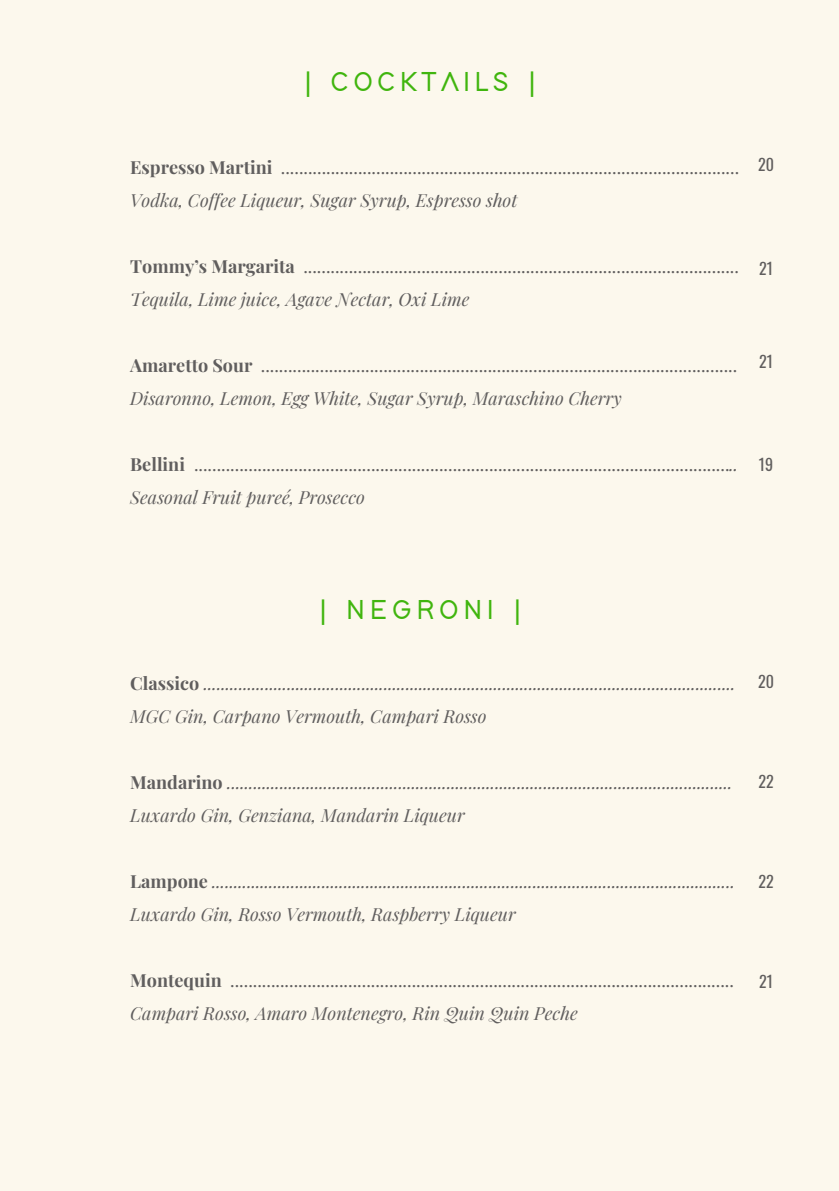
<style>
.page{position:relative;width:839px;height:1191px;background:#fff}
.page>*{position:absolute;margin:0;border:0;box-sizing:border-box;transform-origin:0 0}
.t1{font:700 28px "Adam";letter-spacing:.15em;color:#40b50e}
.t2{font:18px/33px "Playfair Display";color:#605e5e}
.t3{font:italic 18px/33px "Playfair Display";color:#605e5e}
.t4{font:16px "Oswald";color:#605e5e}
.s1{font-weight:700}
.s2{font-style:italic}
.s3{font-weight:700;font-style:normal}
</style>
<div class="page">
<div style="left:0;top:0;width:838px;height:1191px;background:#fcf8ed"></div>
<h2 class="t1" style="left:305px;top:70px;width:231px">| COCKTAILS |</h2>
<h1 class="t2" style="left:130px;top:150px;width:610px"><span class="s1">Espresso Martini</span> .....................................................................................................<br><span class="s2">Vodka, Coffee Liqueur, Sugar Syrup, Espresso shot</span></h1>
<h2 class="t2" style="left:130px;top:249px;width:610px"><span class="s1">Tommy’s Margarita</span> ................................................................................................<br><span class="s2">Tequila, Lime juice, Agave Nectar, Oxi Lime</span></h2>
<h2 class="t2" style="left:130px;top:348px;width:608px"><span class="s1">Amaretto Sour</span> .........................................................................................................<br><span class="s2">Disaronno, Lemon, Egg White, Sugar Syrup, Maraschino Cherry</span></h2>
<h2 class="t2" style="left:130px;top:447px;width:609px"><span class="s1">Bellini</span> ......................................................................................................................<span class="s2">..<br>Seasonal Fruit pureé, Prosecco</span></h2>
<h2 class="t4" style="left:758px;top:152px;width:17px">20</h2>
<h1 class="t4" style="left:759px;top:256px;width:15px">21</h1>
<h2 class="t4" style="left:759px;top:349px;width:15px">21</h2>
<h2 class="t4" style="left:758px;top:452px;width:16px">19</h2>
<p class="t1" style="left:320px;top:598px;width:201px">| NEGRONI |</p>
<h2 class="t3" style="left:130px;top:666px;width:607px"><span class="s3">Classico</span> .........................................................................................................................<br>MGC Gin, Carpano Vermouth, Campari Rosso</h2>
<p class="t3" style="left:130px;top:765px;width:604px"><span class="s3">Mandarino</span> ...................................................................................................................<br>Luxardo Gin, Genziana, Mandarin Liqueur</p>
<p class="t3" style="left:130px;top:864px;width:606px"><span class="s3">Lampone</span> .......................................................................................................................<br>Luxardo Gin, Rosso Vermouth, Raspberry Liqueur</p>
<p class="t2" style="left:130px;top:963px;width:605px"><span class="s1">Montequin</span> ...............................................................................................................<br><span class="s2">Campari Rosso, Amaro Montenegro, Rin Quin Quin Peche</span></p>
<p class="t4" style="left:758px;top:669px;width:17px">20</p>
<p class="t4" style="left:758px;top:769px;width:17px">22</p>
<p class="t4" style="left:758px;top:869px;width:17px">22</p>
<p class="t4" style="left:759px;top:969px;width:15px">21</p>
</div>
